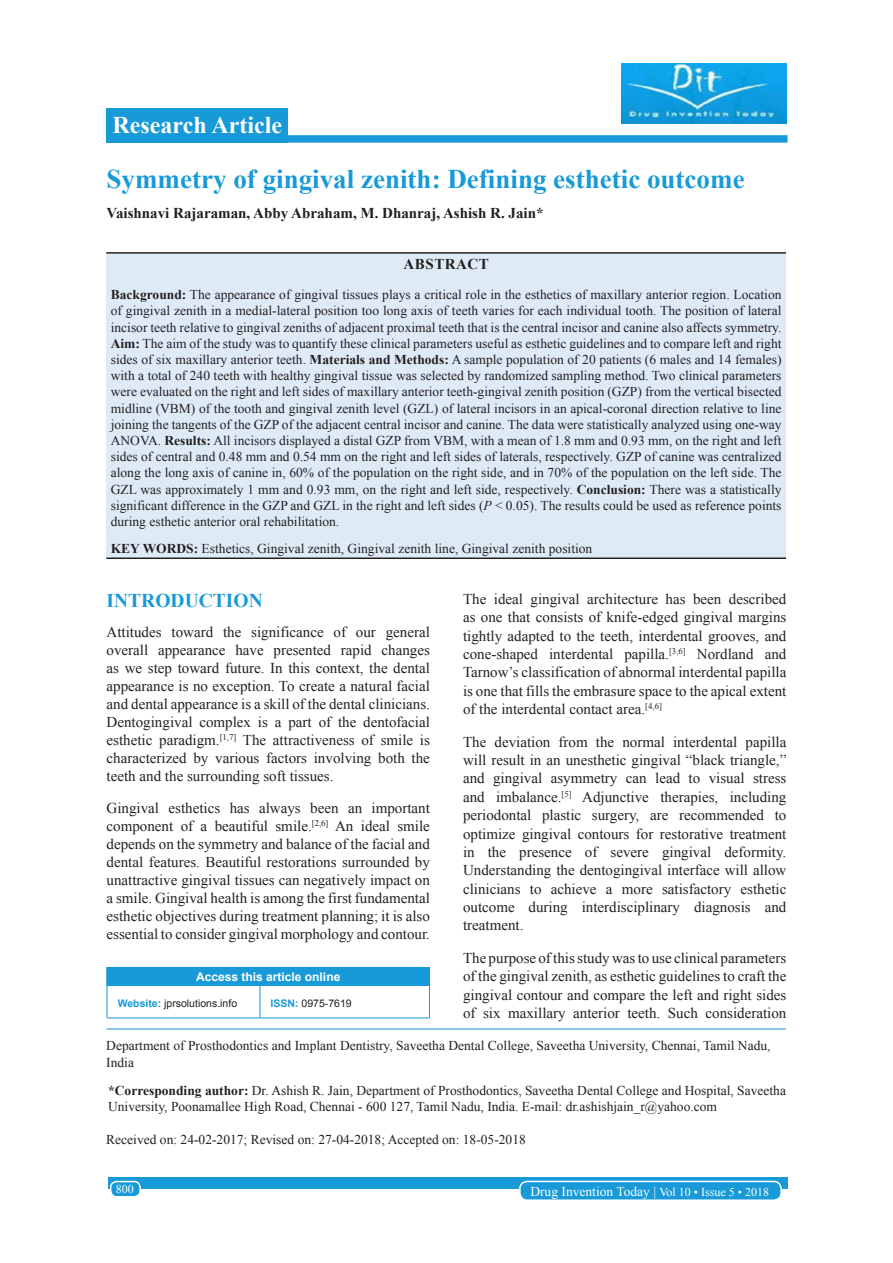
<style>
.page{position:relative;width:893px;height:1263px;background:#fff}
.page>*{position:absolute;margin:0;border:0;box-sizing:border-box;transform-origin:0 0}
.AT{font:700 27px "Times New Roman";color:#179ad7}
.AH{font:700 24px "Times New Roman";color:#fff}
.t1{font:700 19.5px "Times New Roman";color:#179ad7}
.TX{font:15px/18.3px "Times New Roman";color:#231f20;text-align:justify}
.AU{font:700 15px "Times New Roman";color:#231f20}
.ABSH{font:700 15px "Times New Roman";letter-spacing:.035em;color:#231f20}
.ABS{font:13.5px/16.2px "Times New Roman";color:#231f20;text-align:justify}
.ADD{font:13.5px/16.2px "Times New Roman";color:#231f20}
.AFF{font:13.5px/16.2px "Times New Roman";color:#231f20}
.KWD{font:13.5px "Times New Roman";color:#231f20}
.HIS{font:13.5px "Times New Roman";color:#231f20}
.foot1{font:13.5px "Times New Roman";color:#fff}
.ATAO{font:700 12px "Arial";color:#fff}
.foot1-2{font:12px "Times New Roman";color:#fff}
.WEBSITE{font:10.5px "Arial";color:#231f20}
.s1{font-weight:700}
.s2{font-style:italic}
.s3{font-weight:700;color:#179ad7}
.s4{font-size:12px}
</style>
<div class="page">
<div style="left:108px;top:1177px;width:679px;height:12px;background:#179ad7"></div>
<div style="left:519px;top:1181px;width:261px;height:19px;background:#179ad7;border-radius:7px"></div>
<div style="left:519px;top:1180px;width:262px;height:21px;border:2px solid #fff;border-radius:7px"></div>
<div style="left:111px;top:1181px;width:29px;height:15px;background:#179ad7;border-radius:6px"></div>
<div style="left:110px;top:1180px;width:31px;height:17px;border:2px solid #fff;border-radius:6px"></div>
<div style="left:265px;top:135px;width:522px;height:8px;background:#179ad7"></div>
<hr style="left:106px;top:1028px;width:679px;height:1px;background:#179ad7">
<div style="left:107px;top:967px;width:322px;height:18px;background:#179ad7"></div>
<svg style="left:106px;top:968px;width:1px;height:17px"></svg>
<hr style="left:106px;top:967px;width:154px;height:1px;background:#179ad7">
<svg style="left:429px;top:967px;width:1px;height:18px"></svg>
<hr style="left:107px;top:985px;width:1px;height:32px;background:#179ad7">
<hr style="left:107px;top:1017px;width:153px;height:1px;background:#179ad7">
<hr style="left:259px;top:985px;width:1px;height:32px;background:#179ad7">
<hr style="left:429px;top:985px;width:1px;height:32px;background:#179ad7">
<hr style="left:260px;top:1017px;width:169px;height:1px;background:#179ad7">
<img style="left:621px;top:63px;width:164px;height:60px">
<div style="left:106px;top:254px;width:679px;height:303px;background:#deebf7"></div>
<hr style="left:106px;top:252px;width:679px;height:2px;background:#231f20">
<hr style="left:106px;top:557px;width:679px;height:2px;background:#231f20">
<div style="left:106px;top:108px;width:182px;height:34px;background:#179ad7"></div>
<p class="AH" style="left:112px;top:108px;width:171px">Research Article</p>
<p class="AT" style="left:106px;top:159px;width:639px">Symmetry of gingival zenith: Defining esthetic outcome</p>
<p class="AU" style="left:106px;top:202px;width:438px">Vaishnavi Rajaraman, Abby Abraham, M. Dhanraj, Ashish R. Jain*</p>
<p class="ABSH" style="left:403px;top:253px;width:87px">ABSTRACT</p>
<p class="ABS" style="left:111px;top:286px;width:672px"><span class="s1">Background:</span> The appearance of gingival tissues plays a critical role in the esthetics of maxillary anterior region. Location of gingival zenith in a medial-lateral position too long axis of teeth varies for each individual tooth. The position of lateral incisor teeth relative to gingival zeniths of adjacent proximal teeth that is the central incisor and canine also affects symmetry.<br><span class="s1">Aim:</span> The aim of the study was to quantify these clinical parameters useful as esthetic guidelines and to compare left and right sides of six maxillary anterior teeth. <span class="s1">Materials and Methods:</span> A sample population of 20 patients (6 males and 14 females) with a total of 240 teeth with healthy gingival tissue was selected by randomized sampling method. Two clinical parameters were evaluated on the right and left sides of maxillary anterior teeth-gingival zenith position (GZP) from the vertical bisected midline (VBM) of the tooth and gingival zenith level (GZL) of lateral incisors in an apical-coronal direction relative to line joining the tangents of the GZP of the adjacent central incisor and canine. The data were statistically analyzed using one-way ANOVA. <span class="s1">Results:</span> All incisors displayed a distal GZP from VBM, with a mean of 1.8 mm and 0.93 mm, on the right and left sides of central and 0.48 mm and 0.54 mm on the right and left sides of laterals, respectively. GZP of canine was centralized along the long axis of canine in, 60% of the population on the right side, and in 70% of the population on the left side. The GZL was approximately 1 mm and 0.93 mm, on the right and left side, respectively. <span class="s1">Conclusion:</span> There was a statistically significant difference in the GZP and GZL in the right and left sides (<span class="s2">P</span> &lt; 0.05). The results could be used as reference points during esthetic anterior oral rehabilitation.</p>
<p class="KWD" style="left:111px;top:539px;width:483px"><span class="s1">KEY WORDS:</span> Esthetics, Gingival zenith, Gingival zenith line, Gingival zenith position</p>
<h1 class="t1" style="left:106px;top:586px;width:157px">INTRODUCTION</h1>
<p class="TX" style="left:106px;top:622px;width:325px">Attitudes toward the significance of our general overall appearance have presented rapid changes as we step toward future. In this context, the dental appearance is no exception. To create a natural facial and dental appearance is a skill of the dental clinicians.<br>Dentogingival complex is a part of the dentofacial esthetic paradigm.<sup>[1,7]</sup> The attractiveness of smile is characterized by various factors involving both the teeth and the surrounding soft tissues.</p>
<p class="TX" style="left:106px;top:798px;width:325px">Gingival esthetics has always been an important component of a beautiful smile.<sup>[2,6]</sup> An ideal smile depends on the symmetry and balance of the facial and dental features. Beautiful restorations surrounded by unattractive gingival tissues can negatively impact on a smile. Gingival health is among the first fundamental esthetic objectives during treatment planning; it is also essential to consider gingival morphology and contour.</p>
<p class="ATAO" style="left:196px;top:968px;width:146px">Access this article online</p>
<p class="WEBSITE" style="left:118px;top:996px;width:121px"><span class="s3">Website:</span> jprsolutions.info</p>
<p class="WEBSITE" style="left:270px;top:996px;width:83px"><span class="s3">ISSN:</span> 0975-7619</p>
<p class="TX" style="left:463px;top:589px;width:325px">The ideal gingival architecture has been described as one that consists of knife-edged gingival margins tightly adapted to the teeth, interdental grooves, and cone-shaped interdental papilla.<sup>[3,6]</sup> Nordland and Tarnow’s classification of abnormal interdental papilla is one that fills the embrasure space to the apical extent of the interdental contact area.<sup>[4,6]</sup></p>
<p class="TX" style="left:463px;top:732px;width:325px">The deviation from the normal interdental papilla will result in an unesthetic gingival “black triangle,” and gingival asymmetry can lead to visual stress and imbalance.<sup>[5]</sup> Adjunctive therapies, including periodontal plastic surgery, are recommended to optimize gingival contours for restorative treatment in the presence of severe gingival deformity.<br>Understanding the dentogingival interface will allow clinicians to achieve a more satisfactory esthetic outcome during interdisciplinary diagnosis and treatment.</p>
<p class="TX" style="left:463px;top:948px;width:325px">The purpose of this study was to use clinical parameters of the gingival zenith, as esthetic guidelines to craft the gingival contour and compare the left and right sides of six maxillary anterior teeth. Such consideration</p>
<p class="AFF" style="left:106px;top:1037px;width:665px">Department of Prosthodontics and Implant Dentistry, Saveetha Dental College, Saveetha University, Chennai, Tamil Nadu,<br>India</p>
<p class="ADD" style="left:108px;top:1081px;width:679px"><span class="s1">*Corresponding author:</span> Dr. Ashish R. Jain, Department of Prosthodontics, Saveetha Dental College and Hospital, Saveetha<br>University, Poonamallee High Road, Chennai - 600 127, Tamil Nadu, India. E-mail: dr.ashishjain_r@yahoo.com</p>
<p class="HIS" style="left:106px;top:1129px;width:421px">Received on: 24-02-2017; Revised on: 27-04-2018; Accepted on: 18-05-2018</p>
<p class="foot1-2" style="left:116px;top:1180px;width:19px">800</p>
<p class="foot1" style="left:530px;top:1181px;width:240px">Drug Invention Today | <span class="s4">Vol 10 • Issue 5 • 2018</span></p>
</div>
